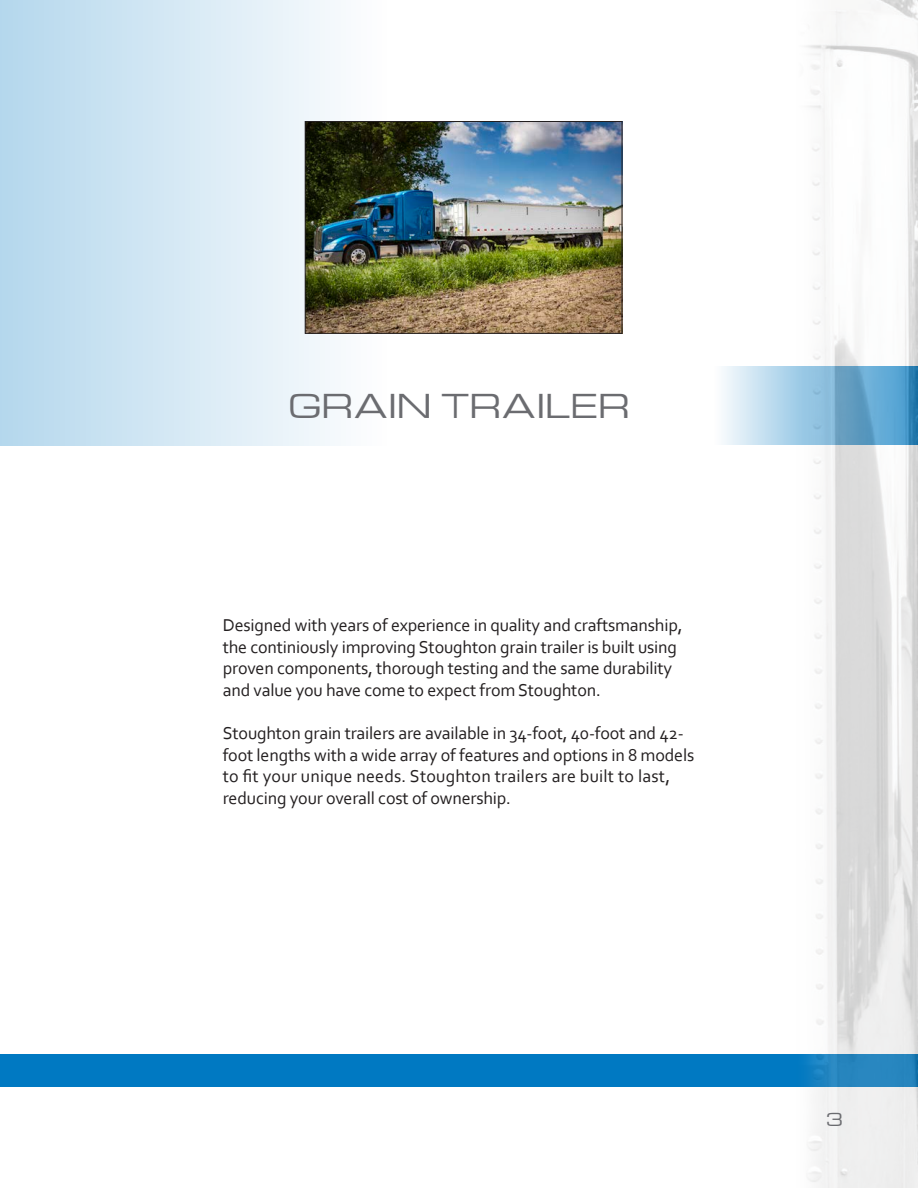
<style>
.page{position:relative;width:918px;height:1188px;background:#fff}
.page>*{position:absolute;margin:0;border:0;box-sizing:border-box;transform-origin:0 0}
.t1{font:30.9px "Euro Technic Ext";letter-spacing:.04em;color:#6b6c70}
.t2{font:18px/21.6px "Corbel";letter-spacing:-.01em;color:#231f20}
.t3{font:16.8px "Euro Technic Ext";color:#6b6c70}
</style>
<div class="page">
<div style="left:0;top:0;width:392px;height:446px;background:linear-gradient(to right,#b4d7ed,#fffefe)"></div>
<div style="left:0;top:1054px;width:918px;height:32px;background:#0079c2"></div>
<div style="left:713px;top:366px;width:205px;height:79px;background:#f5f9fc"></div>
<img style="left:307px;top:123px;width:313px;height:208px">
<div style="left:305px;top:121px;width:317px;height:212px;border:1px solid #231f20"></div>
<img style="left:731px;top:0;width:187px;height:1188px">
<p class="t1" style="left:289px;top:387px;width:342px">GRAIN TRAILER</p>
<p class="t2" style="left:223px;top:614px;width:461px">Designed with years of experience in quality and craftsmanship, the continiously improving Stoughton grain trailer is built using proven components, thorough testing and the same durability and value you have come to expect from Stoughton.</p>
<p class="t2" style="left:223px;top:722px;width:473px">Stoughton grain trailers are available in 34-foot, 40-foot and 42- foot lengths with a wide array of features and options in 8 models to fit your unique needs. Stoughton trailers are built to last, reducing your overall cost of ownership.</p>
<p class="t3" style="left:826px;top:1109px;width:18px">3</p>
</div>
